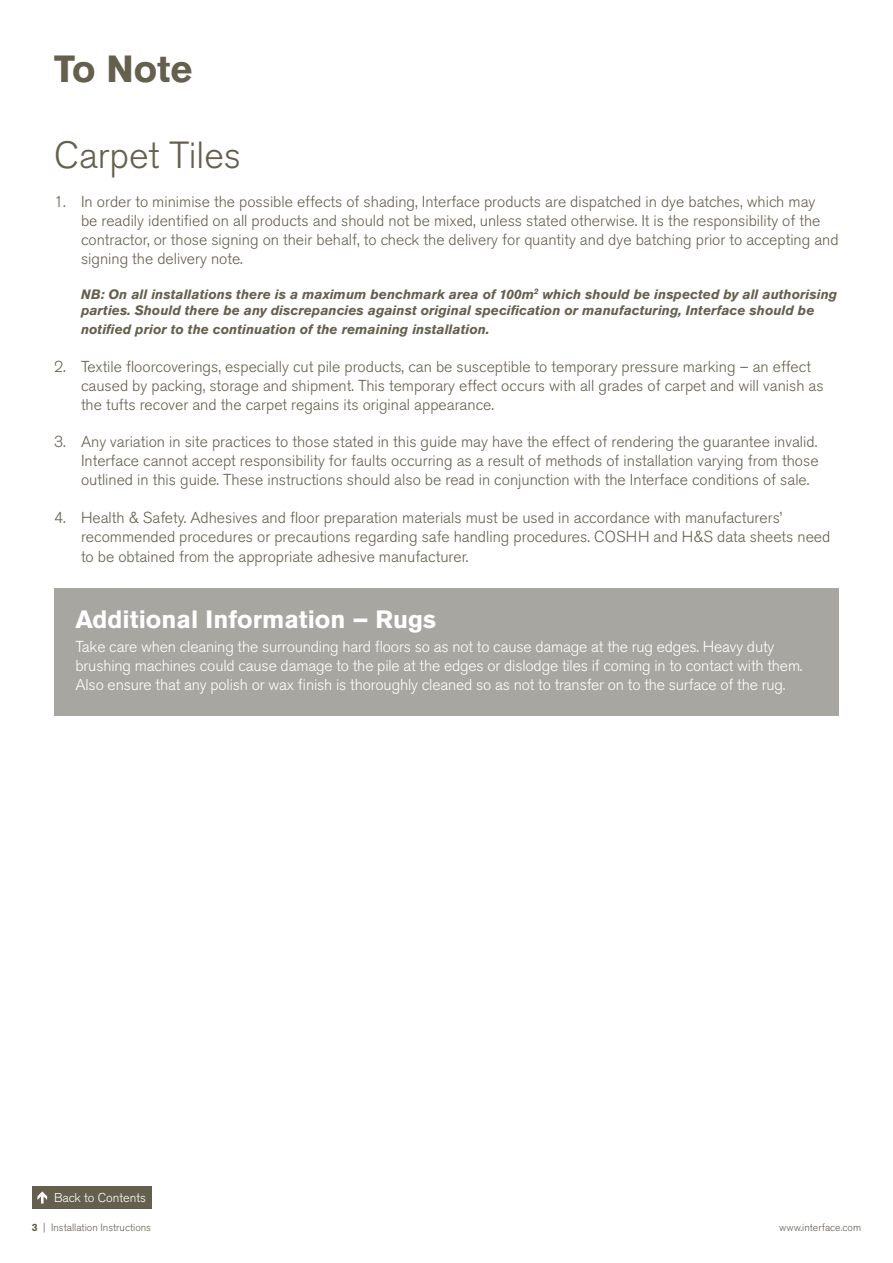
<style>
.page{position:relative;width:893px;height:1263px;background:#fff}
.page>*{position:absolute;margin:0;border:0;box-sizing:border-box;transform-origin:0 0}
.t1{font:300 37.5px "Akzidenz Grotesk Pro";color:#65604e}
.t2{font:700 37.5px "Akzidenz Grotesk Pro";color:#65604e}
.t3{font:700 24.9px "Akzidenz Grotesk Pro";color:#fff}
.t4{font:300 15.75px/18.9px "Akzidenz Grotesk Pro";color:#65604e}
.t5{font:300 15.75px/18.9px "Akzidenz Grotesk Pro";letter-spacing:-.01em;color:#fff}
.t6{font:italic 700 13.5px/16.2px "Akzidenz Grotesk Pro";color:#65604e}
.t7{font:300 12.75px "Akzidenz Grotesk Pro";color:#fff}
.t8{font:300 10.5px "Akzidenz Grotesk Pro";color:#65604e}
.s1{font-weight:700}
</style>
<div class="page">
<div style="left:54px;top:588px;width:785px;height:127px;background:#a7a6a0"></div>
<div style="left:32px;top:1186px;width:119px;height:23px;background:#65604e"></div>
<svg style="left:37px;top:1191px;width:10px;height:12px"></svg>
<h1 class="t2" style="left:54px;top:45px;width:140px">To Note</h1>
<h1 class="t1" style="left:54px;top:131px;width:189px">Carpet Tiles</h1>
<p class="t4" style="left:81px;top:192px;width:759px;text-indent:-27px">1. In order to minimise the possible effects of shading, Interface products are dispatched in dye batches, which may<br>be readily identified on all products and should not be mixed, unless stated otherwise. It is the responsibility of the contractor, or those signing on their behalf, to check the delivery for quantity and dye batching prior to accepting and signing the delivery note.</p>
<p class="t6" style="left:81px;top:286px;width:758px">NB: On all installations there is a maximum benchmark area of 100m<sup>2</sup> which should be inspected by all authorising parties. Should there be any discrepancies against original specification or manufacturing, Interface should be</p>
<p class="t6" style="left:81px;top:321px;width:410px">notified prior to the continuation of the remaining installation.</p>
<p class="t4" style="left:81px;top:357px;width:744px;text-indent:-27px">2. Textile floorcoverings, especially cut pile products, can be susceptible to temporary pressure marking – an effect caused by packing, storage and shipment. This temporary effect occurs with all grades of carpet and will vanish as the tufts recover and the carpet regains its original appearance.</p>
<p class="t4" style="left:81px;top:433px;width:739px;text-align:justify;text-indent:-27px">3. Any variation in site practices to those stated in this guide may have the effect of rendering the guarantee invalid.<br>Interface cannot accept responsibility for faults occurring as a result of methods of installation varying from those outlined in this guide. These instructions should also be read in conjunction with the Interface conditions of sale.</p>
<p class="t4" style="left:81px;top:508px;width:751px;line-height:19.4px;text-indent:-27px">4. Health &amp; Safety. Adhesives and floor preparation materials must be used in accordance with manufacturers’ recommended procedures or precautions regarding safe handling procedures. COSHH and H&amp;S data sheets need to be obtained from the appropriate adhesive manufacturer.</p>
<h2 class="t3" style="left:75px;top:603px;width:362px">Additional Information – Rugs</h2>
<p class="t5" style="left:75px;top:637px;width:729px">Take care when cleaning the surrounding hard floors so as not to cause damage at the rug edges. Heavy duty brushing machines could cause damage to the pile at the edges or dislodge tiles if coming in to contact with them.<br>Also ensure that any polish or wax finish is thoroughly cleaned so as not to transfer on to the surface of the rug.</p>
<p class="t7" style="left:54px;top:1189px;width:93px">Back to Contents</p>
<p class="t8" style="left:32px;top:1220px;width:121px"><span class="s1">3</span> | Installation Instructions</p>
<p class="t8" style="left:779px;top:1220px;width:83px">www.interface.com</p>
</div>
